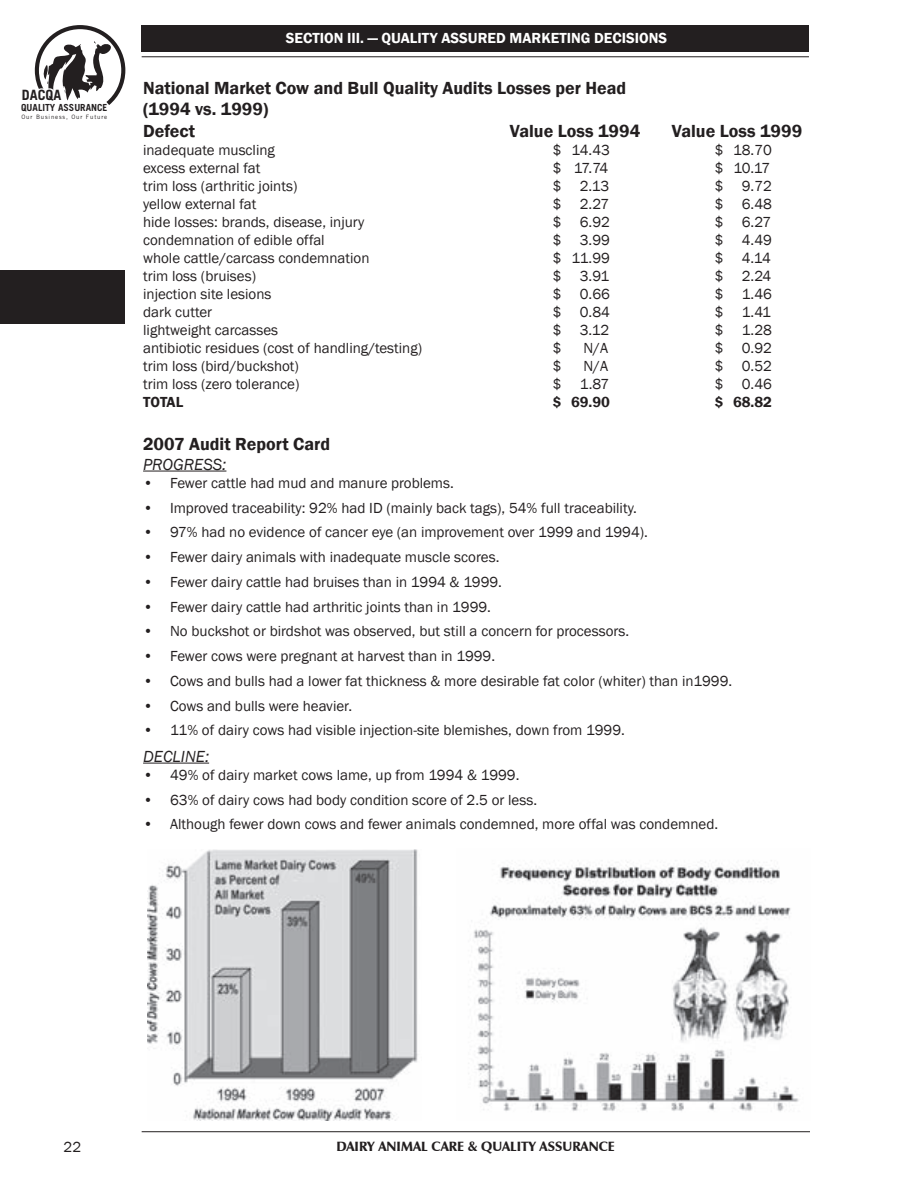
<style>
.page{position:relative;width:918px;height:1188px;background:#fff}
.page>*{position:absolute;margin:0;border:0;box-sizing:border-box;transform-origin:0 0}
.t1{font:600 18px/21.6px "Franklin Gothic";color:#231f20}
.t2{font:italic 16.5px "Franklin Gothic";color:#231f20}
.t3{font:15px "Franklin Gothic";color:#231f20}
.t4{font:600 15px "Franklin Gothic";color:#fff}
.t5{font:600 15px "Franklin Gothic";color:#231f20}
.t6{font:700 14.25px "Trade Gothic";color:#231f20}
.t7{font:900 13.5px "Zapf Humanist 601 BT";color:#231f20}
.t8{font:700 9.75px "Trade Gothic";color:#231f20}
.t9{font:6px "Trade Gothic";letter-spacing:.14em;color:#231f20}
</style>
<div class="page">
<div style="left:142px;top:25px;width:667px;height:27px;background:#231f20"></div>
<hr style="left:142px;top:1131px;width:668px;height:1px;background:#231f20">
<hr style="left:142px;top:56px;width:667px;height:1px;background:#231f20">
<svg style="left:34px;top:25px;width:91px;height:80px"></svg>
<div style="left:0;top:270px;width:124px;height:54px;background:#231f20"></div>
<hr style="left:143px;top:471px;width:83px;height:1px;background:#231f20">
<hr style="left:143px;top:763px;width:66px;height:1px;background:#231f20">
<img style="left:148px;top:849px;width:270px;height:271px">
<img style="left:471px;top:860px;width:328px;height:252px">
<p class="t4" style="left:286px;top:29px;width:334px">Section III. — Quality Assured Marketi ng Decisi</p>
<p class="t4" style="left:639px;top:29px;width:28px">ons</p>
<p class="t6" style="left:21px;top:87px;width:41px">DACQA</p>
<p class="t1" style="left:143px;top:77px;width:485px">National Market Cow and Bull Quality Audits Losses per Head (1994 vs. 1999)<br>Defect</p>
<p class="t8" style="left:21px;top:101px;width:88px">QUALITY ASSURANCE</p>
<p class="t9" style="left:21px;top:113px;width:87px">Our Business, Our Future</p>
<p class="t1" style="left:510px;top:120px;width:132px">Value Loss 1994</p>
<p class="t1" style="left:672px;top:120px;width:132px">Value Loss 1999</p>
<p class="t3" style="left:143px;top:140px;width:133px">inadequate muscling</p>
<p class="t3" style="left:553px;top:140px;width:59px">$ 14.43</p>
<p class="t3" style="left:715px;top:140px;width:59px">$ 18.70</p>
<p class="t3" style="left:143px;top:158px;width:119px">excess external fat</p>
<p class="t3" style="left:553px;top:158px;width:57px">$ 17.74</p>
<p class="t3" style="left:715px;top:158px;width:57px">$ 10.17</p>
<p class="t3" style="left:143px;top:176px;width:156px">trim loss (arthritic joints)</p>
<p class="t3" style="left:553px;top:176px;width:58px">$ 2.13</p>
<p class="t3" style="left:715px;top:176px;width:59px">$ 9.72</p>
<p class="t3" style="left:143px;top:194px;width:115px">yellow external fat</p>
<p class="t3" style="left:553px;top:194px;width:58px">$ 2.27</p>
<p class="t3" style="left:715px;top:194px;width:59px">$ 6.48</p>
<p class="t3" style="left:143px;top:212px;width:223px">hide losses: brands, disease, injury</p>
<p class="t3" style="left:553px;top:212px;width:59px">$ 6.92</p>
<p class="t3" style="left:715px;top:212px;width:58px">$ 6.27</p>
<p class="t3" style="left:143px;top:230px;width:183px">condemnation of edible offal</p>
<p class="t3" style="left:553px;top:230px;width:59px">$ 3.99</p>
<p class="t3" style="left:715px;top:230px;width:59px">$ 4.49</p>
<p class="t3" style="left:143px;top:248px;width:228px">whole cattle/carcass condemnation</p>
<p class="t3" style="left:553px;top:248px;width:59px">$ 11.99</p>
<p class="t3" style="left:715px;top:248px;width:58px">$ 4.14</p>
<p class="t3" style="left:143px;top:266px;width:114px">trim loss (bruises)</p>
<p class="t3" style="left:553px;top:266px;width:58px">$ 3.91</p>
<p class="t3" style="left:715px;top:266px;width:58px">$ 2.24</p>
<p class="t3" style="left:143px;top:284px;width:130px">injection site lesions</p>
<p class="t3" style="left:553px;top:284px;width:59px">$ 0.66</p>
<p class="t3" style="left:715px;top:284px;width:59px">$ 1.46</p>
<p class="t3" style="left:143px;top:302px;width:70px">dark cutter</p>
<p class="t3" style="left:553px;top:302px;width:59px">$ 0.84</p>
<p class="t3" style="left:715px;top:302px;width:58px">$ 1.41</p>
<p class="t3" style="left:143px;top:320px;width:137px">lightweight carcasses</p>
<p class="t3" style="left:553px;top:320px;width:58px">$ 3.12</p>
<p class="t3" style="left:715px;top:320px;width:59px">$ 1.28</p>
<p class="t3" style="left:143px;top:338px;width:281px">antibiotic residues (cost of handling/testing)</p>
<p class="t3" style="left:553px;top:338px;width:10px">$</p>
<p class="t3" style="left:583px;top:338px;width:26px">N/A</p>
<p class="t3" style="left:715px;top:338px;width:59px">$ 0.92</p>
<p class="t3" style="left:143px;top:356px;width:157px">trim loss (bird/buckshot)</p>
<p class="t3" style="left:553px;top:356px;width:10px">$</p>
<p class="t3" style="left:583px;top:356px;width:26px">N/A</p>
<p class="t3" style="left:715px;top:356px;width:59px">$ 0.52</p>
<p class="t3" style="left:143px;top:374px;width:158px">trim loss (zero tolerance)</p>
<p class="t3" style="left:553px;top:374px;width:58px">$ 1.87</p>
<p class="t3" style="left:715px;top:374px;width:59px">$ 0.46</p>
<p class="t5" style="left:143px;top:393px;width:37px">TOTAL</p>
<p class="t5" style="left:553px;top:393px;width:59px">$ 69.90</p>
<p class="t5" style="left:715px;top:393px;width:59px">$ 68.82</p>
<p class="t1" style="left:143px;top:433px;width:189px">2007 Audit Report Card</p>
<p class="t2" style="left:143px;top:454px;width:85px">PROGRESS:</p>
<p class="t3" style="left:143px;top:473px;width:312px">• Fewer cattle had mud and manure problems.</p>
<p class="t3" style="left:143px;top:498px;width:495px">• Improved traceability: 92% had ID (mainly back tags), 54% full traceability.</p>
<p class="t3" style="left:143px;top:523px;width:506px">• 97% had no evidence of cancer eye (an improvement over 1999 and 1994).</p>
<p class="t3" style="left:143px;top:548px;width:358px">• Fewer dairy animals with inadequate muscle scores.</p>
<p class="t3" style="left:143px;top:572px;width:360px">• Fewer dairy cattle had bruises than in 1994 &amp; 1999.</p>
<p class="t3" style="left:143px;top:597px;width:349px">• Fewer dairy cattle had arthritic joints than in 1999.</p>
<p class="t3" style="left:143px;top:622px;width:488px">• No buckshot or birdshot was observed, but still a concern for processors.</p>
<p class="t3" style="left:143px;top:647px;width:354px">• Fewer cows were pregnant at harvest than in 1999.</p>
<p class="t3" style="left:143px;top:671px;width:591px">• Cows and bulls had a lower fat thickness &amp; more desirable fat color (whiter) than in1999.</p>
<p class="t3" style="left:143px;top:696px;width:211px">• Cows and bulls were heavier.</p>
<p class="t3" style="left:143px;top:721px;width:483px">• 11% of dairy cows had visible injection-site blemishes, down from 1999.</p>
<p class="t2" style="left:143px;top:746px;width:68px">DECLINE:</p>
<p class="t3" style="left:143px;top:766px;width:378px">• 49% of dairy market cows lame, up from 1994 &amp; 1999.</p>
<p class="t3" style="left:143px;top:790px;width:396px">• 63% of dairy cows had body condition score of 2.5 or less.</p>
<p class="t3" style="left:143px;top:815px;width:577px">• Although fewer down cows and fewer animals condemned, more offal was condemned.</p>
<p class="t3" style="left:64px;top:1138px;width:19px">22</p>
<p class="t7" style="left:336px;top:1138px;width:280px">DAIRY ANIMAL CARE &amp; QUALITY ASSURANCE</p>
</div>
